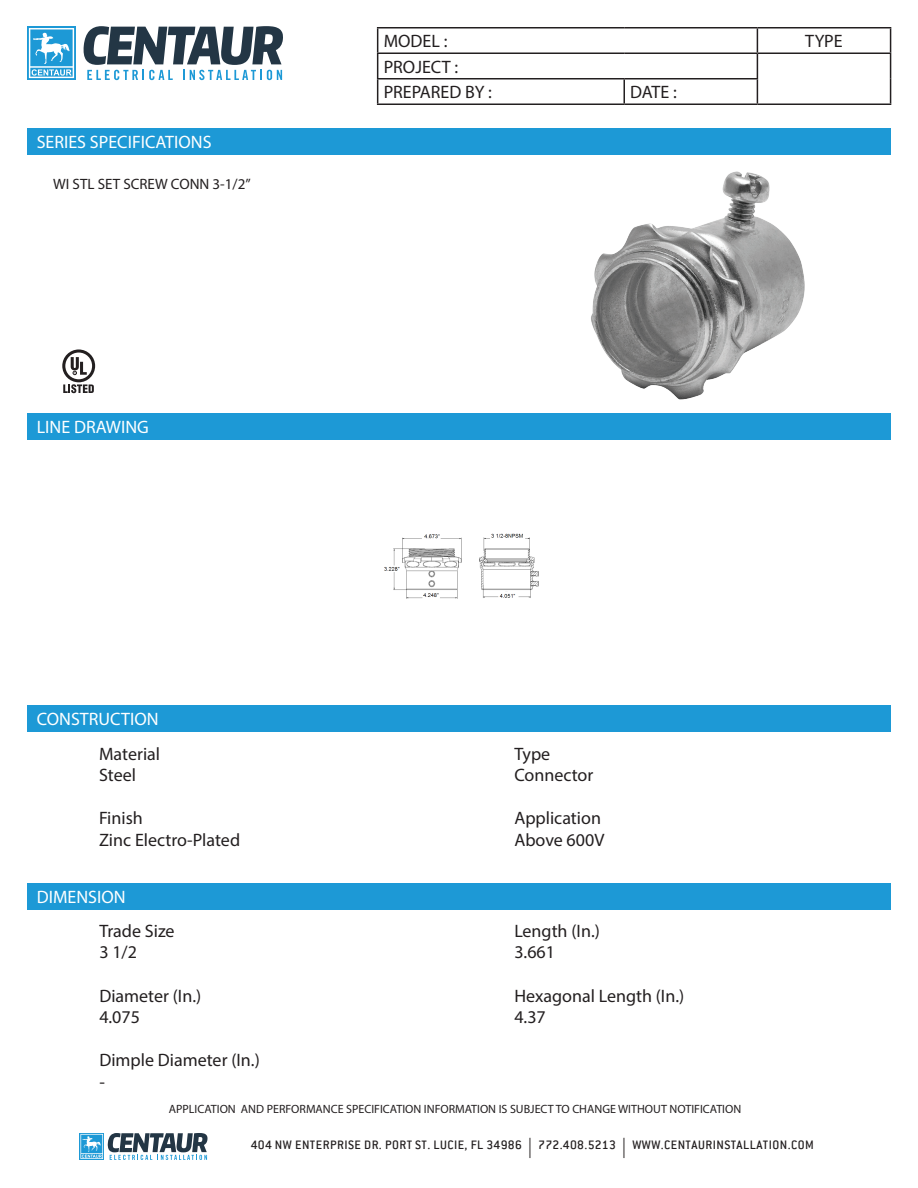
<style>
.page{position:relative;width:918px;height:1188px;background:#fff}
.page>*{position:absolute;margin:0;border:0;box-sizing:border-box;transform-origin:0 0}
.t1{font:18px/21.6px "Myriad Pro";color:#231f20}
.t2{font:18px "Myriad Pro";color:#fff}
.t3{font:15px "Myriad Pro";color:#231f20}
.t4{font:500 13.5px "Conduit ITC";letter-spacing:.035em;color:#231f20}
.t5{font:12px "Myriad Pro";color:#231f20}
.s1{font-family:"Myriad Pro";font-weight:400;font-size:20.25px}
</style>
<div class="page">
<svg style="left:80px;top:1133px;width:128px;height:27px"></svg>
<hr style="left:377px;top:27px;width:247px;height:1px;background:#231f20">
<hr style="left:624px;top:27px;width:133px;height:1px;background:#231f20">
<hr style="left:757px;top:27px;width:134px;height:1px;background:#231f20">
<hr style="left:377px;top:52px;width:247px;height:2px;background:#231f20">
<hr style="left:624px;top:52px;width:133px;height:2px;background:#231f20">
<hr style="left:757px;top:52px;width:134px;height:2px;background:#231f20">
<hr style="left:377px;top:78px;width:247px;height:2px;background:#231f20">
<svg style="left:377px;top:28px;width:1px;height:76px"></svg>
<hr style="left:624px;top:78px;width:134px;height:2px;background:#231f20">
<hr style="left:623px;top:80px;width:2px;height:24px;background:#231f20">
<svg style="left:757px;top:28px;width:1px;height:76px"></svg>
<svg style="left:890px;top:28px;width:1px;height:76px"></svg>
<hr style="left:377px;top:104px;width:247px;height:1px;background:#231f20">
<hr style="left:624px;top:104px;width:133px;height:1px;background:#231f20">
<hr style="left:757px;top:104px;width:134px;height:1px;background:#231f20">
<div style="left:27px;top:129px;width:864px;height:26px;background:#1d99d6"></div>
<div style="left:27px;top:414px;width:864px;height:26px;background:#1d99d6"></div>
<div style="left:27px;top:705px;width:864px;height:27px;background:#1d99d6"></div>
<div style="left:27px;top:26px;width:49px;height:54px;background:linear-gradient(to right,#32a2d9,#32a2d9)"></div>
<svg style="left:29px;top:28px;width:45px;height:50px"></svg>
<svg style="left:83px;top:26px;width:200px;height:54px"></svg>
<img style="left:591px;top:171px;width:214px;height:229px">
<img style="left:384px;top:533px;width:155px;height:66px">
<div style="left:27px;top:883px;width:864px;height:26px;background:#1d99d6"></div>
<svg style="left:62px;top:349px;width:33px;height:44px"></svg>
<p class="t2" style="left:37px;top:131px;width:176px">SERIES SPECIFICATIONS</p>
<p class="t3" style="left:53px;top:175px;width:199px">WI STL SET SCREW CONN 3-1/2”</p>
<p class="t2" style="left:37px;top:416px;width:114px">LINE DRAWING</p>
<p class="t2" style="left:37px;top:708px;width:123px">CONSTRUCTION</p>
<p class="t1" style="left:99px;top:743px;width:63px">Material<br>Steel</p>
<p class="t1" style="left:99px;top:807px;width:143px">Finish<br>Zinc Electro-Plated</p>
<p class="t2" style="left:37px;top:886px;width:90px">DIMENSION</p>
<p class="t1" style="left:99px;top:920px;width:77px">Trade Size<br>3 1/2</p>
<p class="t1" style="left:99px;top:984px;width:103px">Diameter (In.)<br>4.075</p>
<p class="t1" style="left:99px;top:1049px;width:162px">Dimple Diameter (In.) -</p>
<p class="t1" style="left:384px;top:30px;width:65px">MODEL :</p>
<p class="t1" style="left:805px;top:30px;width:39px">TYPE</p>
<p class="t1" style="left:384px;top:54px;width:110px;line-height:25.5px">PROJECT :<br>PREPARED BY :</p>
<p class="t1" style="left:630px;top:81px;width:48px">DATE :</p>
<p class="t1" style="left:514px;top:743px;width:81px">Type<br>Connector</p>
<p class="t1" style="left:514px;top:807px;width:92px">Application<br>Above 600V</p>
<p class="t1" style="left:514px;top:920px;width:87px">Length (In.)<br>3.661</p>
<p class="t1" style="left:514px;top:984px;width:171px">Hexagonal Length (In.)<br>4.37</p>
<p class="t5" style="left:169px;top:1101px;width:574px">APPLICATION AND PERFORMANCE SPECIFICATION INFORMATION IS SUBJECT TO CHANGE WITHOUT NOTIFICATION</p>
<p class="t4" style="left:251px;top:1137px;width:565px">404 NW ENTERPRISE DR. PORT ST. LUCIE, FL 34986 <span class="s1">|</span> 772.408.5213 <span class="s1">|</span> WWW.CENTAURINSTALLATION.COM</p>
</div>
